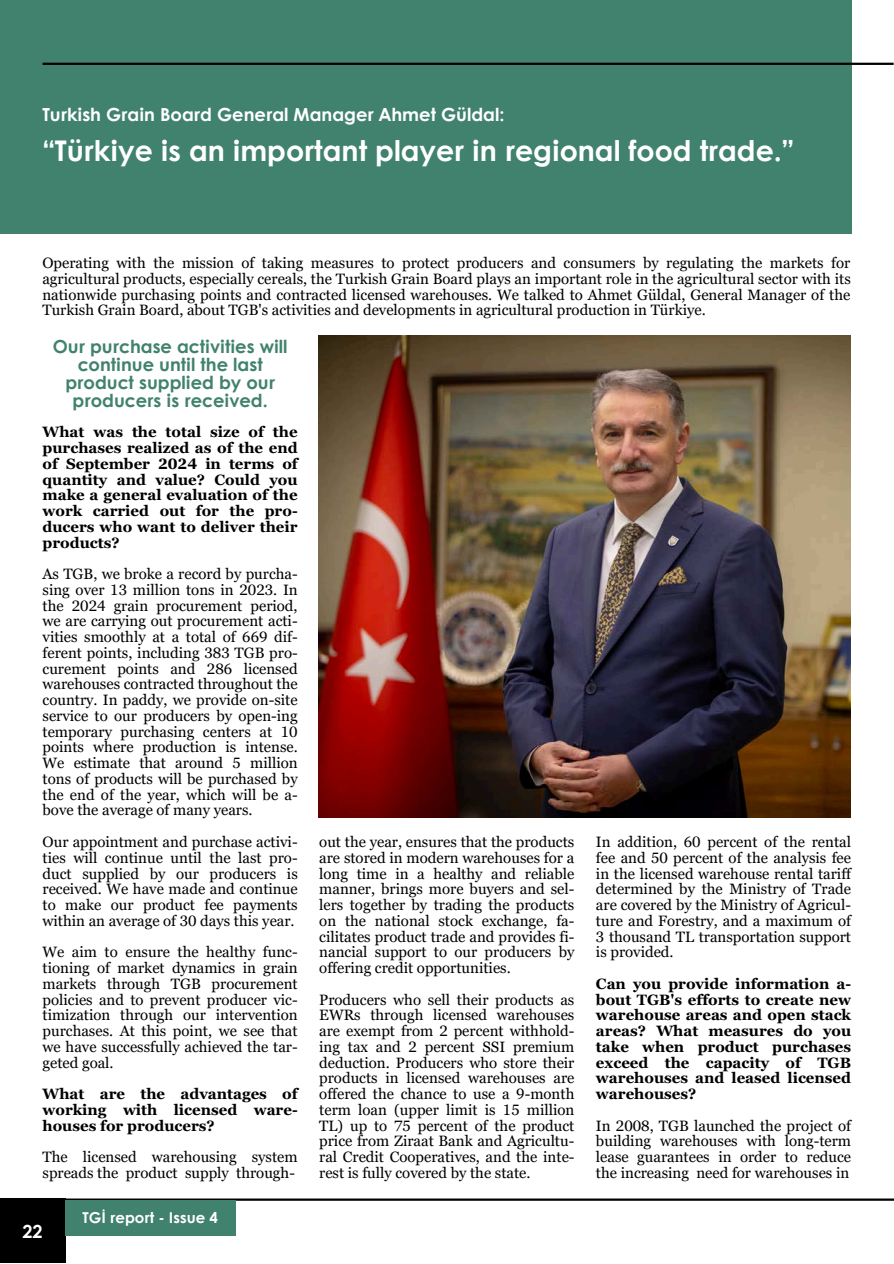
<style>
.page{position:relative;width:894px;height:1264px;background:#fff}
.page>*{position:absolute;margin:0;border:0;box-sizing:border-box;transform-origin:0 0}
.t1{font:700 28.5px "Century Gothic";color:#fff}
.t2{font:700 18px/18px "Century Gothic";color:#40826d;text-align:center}
.t3{font:700 18px "Century Gothic";color:#fff}
.t4{font:15px/15.8px "Georgia Pro";color:#000;text-align:justify}
.t5{font:700 15px/15.8px "Georgia Pro";color:#000;text-align:justify}
.t6{font:700 15px "Century Gothic";color:#fff}
</style>
<div class="page">
<hr style="left:43px;top:1198px;width:850px;height:2px;background:#000">
<div style="left:0;top:1198px;width:65px;height:65px;background:#000"></div>
<div style="left:0;top:0;width:850px;height:234px;background:#40826d"></div>
<hr style="left:43px;top:63px;width:850px;height:2px;background:#000">
<img style="left:319px;top:336px;width:531px;height:481px">
<div style="left:65px;top:1200px;width:170px;height:35px;background:#40826d"></div>
<h3 class="t3" style="left:42px;top:101px;width:463px">Turkish Grain Board General Manager Ahmet Güldal:</h3>
<p class="t1" style="left:43px;top:129px;width:753px">“Türkiye is an important player in regional food trade.”</p>
<p class="t4" style="left:42px;top:255px;width:809px">Operating with the mission of taking measures to protect producers and consumers by regulating the markets for agricultural products, especially cereals, the Turkish Grain Board plays an important role in the agricultural sector with its nationwide purchasing points and contracted licensed warehouses. We talked to Ahmet Güldal, General Manager of the Turkish Grain Board, about TGB's activities and developments in agricultural production in Türkiye.</p>
<h1 class="t2" style="left:53px;top:336px;width:236px">Our purchase activities will continue until the last product supplied by our producers is received.</h1>
<p class="t5" style="left:43px;top:424px;width:257px">What was the total size of the purchases realized as of the end of September 2024 in terms of quantity and value? Could you make a general evaluation of the work carried out for the pro&shy;ducers who want to deliver their products?</p>
<p class="t4" style="left:43px;top:566px;width:257px">As TGB, we broke a record by purcha&shy;sing over 13 million tons in 2023. In the 2024 grain procurement period, we are carrying out procurement acti&shy;vities smoothly at a total of 669 dif&shy;ferent points, including 383 TGB pro&shy;curement points and 286 licensed warehouses contracted throughout the country. In paddy, we provide on-site service to our producers by open-ing temporary purchasing centers at 10 points where production is intense.<br>We estimate that around 5 million tons of products will be purchased by the end of the year, which will be a&shy;bove the average of many years.</p>
<h2 class="t4" style="left:43px;top:833px;width:257px">Our appointment and purchase activi&shy;ties will continue until the last pro&shy;duct supplied by our producers is received. We have made and continue to make our product fee payments within an average of 30 days this year.</h2>
<h3 class="t4" style="left:43px;top:944px;width:257px">We aim to ensure the healthy func&shy;tioning of market dynamics in grain markets through TGB procurement policies and to prevent producer vic&shy;timization through our intervention purchases. At this point, we see that we have successfully achieved the tar&shy;geted goal.</h3>
<p class="t5" style="left:43px;top:1085px;width:256px">What are the advantages of working with licensed ware&shy;houses for producers?</p>
<p class="t4" style="left:43px;top:1148px;width:256px">The licensed warehousing system spreads the product supply through-</p>
<h2 class="t3" style="left:22px;top:1217px;width:22px">22</h2>
<p class="t6" style="left:83px;top:1206px;width:137px">TGİ report - Issue 4</p>
<p class="t4" style="left:319px;top:833px;width:256px">out the year, ensures that the products are stored in modern warehouses for a long time in a healthy and reliable manner, brings more buyers and sel&shy;lers together by trading the products on the national stock exchange, fa&shy;cilitates product trade and provides fi&shy;nancial support to our producers by offering credit opportunities.</p>
<h3 class="t4" style="left:319px;top:991px;width:257px">Producers who sell their products as EWRs through licensed warehouses are exempt from 2 percent withhold&shy;ing tax and 2 percent SSI premium deduction. Producers who store their products in licensed warehouses are offered the chance to use a 9-month term loan (upper limit is 15 million TL) up to 75 percent of the product price from Ziraat Bank and Agricultu&shy;ral Credit Cooperatives, and the inte&shy;rest is fully covered by the state.</h3>
<p class="t4" style="left:595px;top:833px;width:256px">In addition, 60 percent of the rental fee and 50 percent of the analysis fee in the licensed warehouse rental tariff determined by the Ministry of Trade are covered by the Ministry of Agricul&shy;ture and Forestry, and a maximum of 3 thousand TL transportation support is provided.</p>
<p class="t5" style="left:595px;top:975px;width:257px">Can you provide information a&shy;bout TGB's efforts to create new warehouse areas and open stack areas? What measures do you take when product purchases exceed the capacity of TGB warehouses and leased licensed warehouses?</p>
<p class="t4" style="left:595px;top:1117px;width:257px">In 2008, TGB launched the project of building warehouses with long-term lease guarantees in order to reduce the increasing need for warehouses in</p>
</div>
